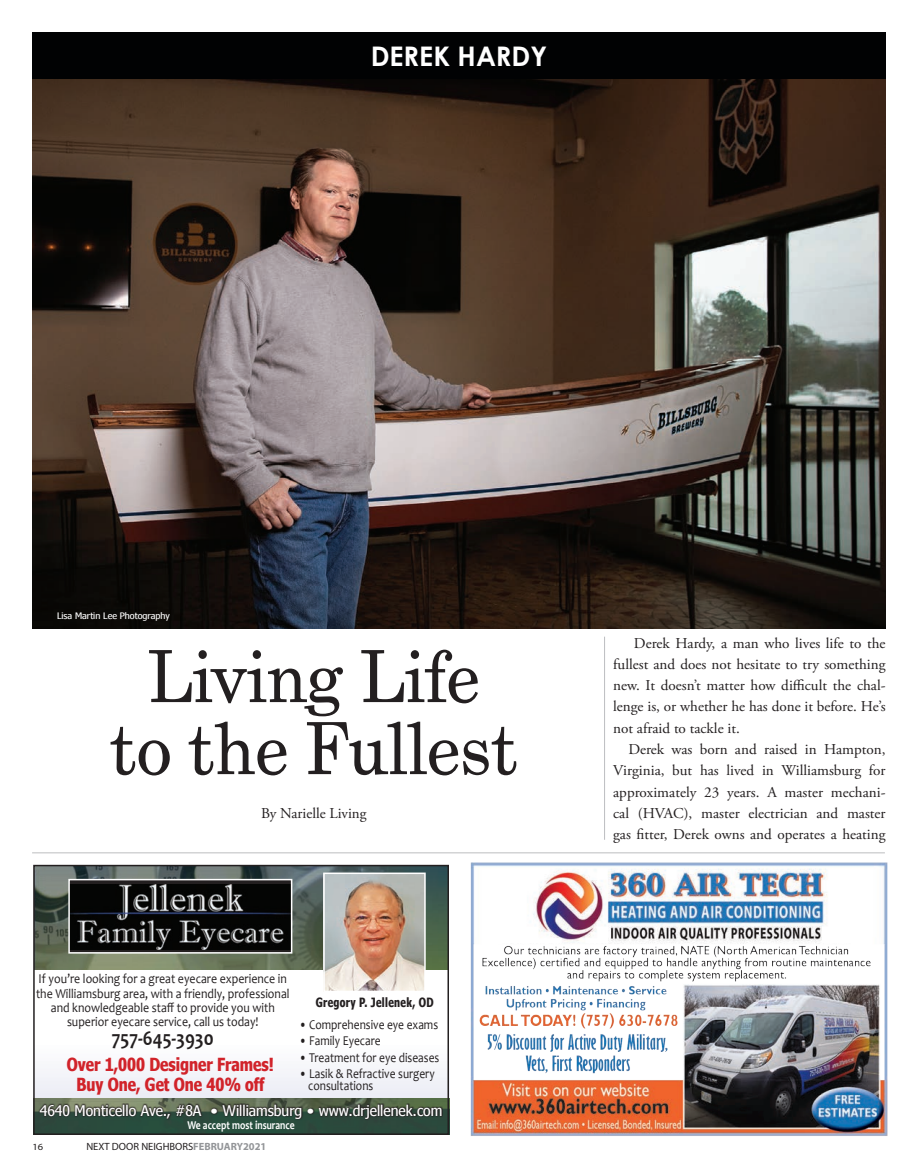
<style>
.page{position:relative;width:918px;height:1175px;background:#fff}
.page>*{position:absolute;margin:0;border:0;box-sizing:border-box;transform-origin:0 0}
.t1{font:72px/72px "Grad";color:#231f20;text-align:center}
.t2{font:700 27px "Century Gothic";color:#fff}
.t3{font:700 21px "Candara";color:#231f20;scale:.89 1}
.t4{font:700 18px/19.5px "Nina";color:#d1232a;text-align:center;scale:.9 1}
.t5{font:15px/21.3px "Adobe Garamond Pro";color:#231f20;text-align:justify}
.t6{font:14.7px "Nina";color:#fff;scale:1.11 1}
.t7{font:13.5px/14.2px "Candara";color:#231f20;text-align:center;scale:.88 1}
.t8{font:13.5px/12px "Candara";color:#231f20;scale:.85 1}
.t9{font:700 12.75px "Nina";letter-spacing:.035em;color:#231f20;scale:.84 1}
.t10{font:700 12px "Candara";color:#fff;scale:.8 1}
.t11{font:10.5px "Myriad Pro";color:#231f20}
.t12{font:9.45px "Myriad Pro";color:#231f20;scale:1.11 1}
.t13{font:8.85px "Nina";color:#fff;scale:1.18 1}
.s1{font-weight:700;color:#939598}
</style>
<div class="page">
<img style="left:32px;top:79px;width:854px;height:549px">
<div style="left:32px;top:32px;width:854px;height:47px;background:#010203"></div>
<hr style="left:604px;top:636px;width:1px;height:203px;background:#bcbdc0">
<div style="left:33px;top:1042px;width:416px;height:92px;background:#f5f5f9"></div>
<img style="left:36px;top:867px;width:410px;height:102px">
<img style="left:326px;top:875px;width:97px;height:114px">
<div style="left:323px;top:872px;width:103px;height:120px;border:2px solid #fff"></div>
<img style="left:36px;top:1098px;width:410px;height:33px">
<svg style="left:38px;top:1103px;width:405px;height:17px;background:#384438"></svg>
<svg style="left:71px;top:881px;width:218px;height:69px"></svg>
<img style="left:71px;top:884px;width:218px;height:65px">
<div style="left:68px;top:878px;width:224px;height:75px;border:2px solid #fff"></div>
<div style="left:33px;top:864px;width:416px;height:270px;border:2px solid #231f20"></div>
<img style="left:470px;top:862px;width:418px;height:274px">
<hr style="left:32px;top:852px;width:853px;height:1px;background:#bcbdc0">
<h2 class="t2" style="left:371px;top:35px;width:178px">DEREK HARDY</h2>
<p class="t13" style="left:57px;top:610px;width:97px">Lisa Martin Lee Photography</p>
<h1 class="t1" style="left:110px;top:641px;width:409px">Living Life to the Fullest</h1>
<p class="t5" style="left:261px;top:802px;width:107px">By Narielle Living</p>
<p class="t7" style="left:36px;top:971px;width:290px">If you’re looking for a great eyecare experience in the Williamsburg area, with a friendly, professional and knowledgeable staff to provide you with superior eyecare service, call us today!</p>
<h3 class="t3" style="left:112px;top:1024px;width:116px">757-645-3930</h3>
<p class="t9" style="left:316px;top:994px;width:142px">Gregory P. Jellenek, OD</p>
<p class="t8" style="left:299px;top:1018px;width:165px">• Comprehensive eye exams</p>
<p class="t8" style="left:299px;top:1034px;width:98px">• Family Eyecare</p>
<p class="t8" style="left:299px;top:1051px;width:167px">• Treatment for eye diseases</p>
<p class="t8" style="left:308px;top:1067px;width:150px;text-indent:-9px">• Lasik &amp; Refractive surgery consultations</p>
<p class="t6" style="left:40px;top:1101px;width:364px">4640 Monticello Ave., #8A • Williamsburg • www.drjellenek.com</p>
<p class="t4" style="left:67px;top:1054px;width:232px">Over 1,000 Designer Frames!<br>Buy One, Get One 40% off</p>
<p class="t10" style="left:187px;top:1117px;width:136px">We accept most insurance</p>
<p class="t12" style="left:32px;top:1141px;width:11px">16</p>
<p class="t11" style="left:86px;top:1140px;width:181px">NEXT DOOR NEIGHBORS<span class="s1">FEBRUARY2021</span></p>
<p class="t5" style="left:613px;top:632px;width:274px;text-indent:21px">Derek Hardy, a man who lives life to the fullest and does not hesitate to try something new. It doesn’t matter how difficult the chal&shy;lenge is, or whether he has done it before. He’s not afraid to tackle it.</p>
<p class="t5" style="left:613px;top:739px;width:274px;text-indent:15px">Derek was born and raised in Hampton, Virginia, but has lived in Williamsburg for approximately 23 years. A master mechani&shy;cal (HVAC), master electrician and master gas fitter, Derek owns and operates a heating</p>
</div>
